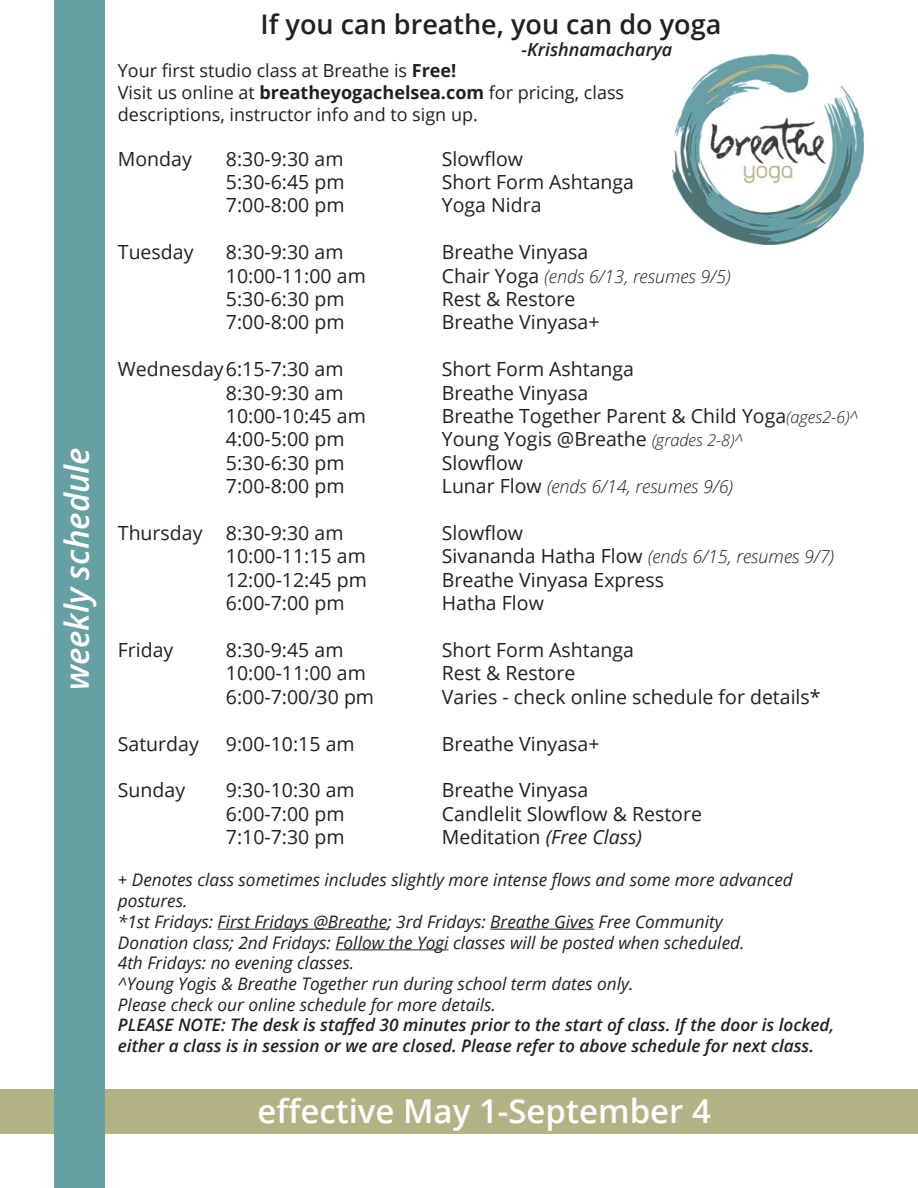
<style>
.page{position:relative;width:918px;height:1188px;background:#fff}
.page>*{position:absolute;margin:0;border:0;box-sizing:border-box;transform-origin:0 0}
.t1{font:600 33px "Open Sans";color:#fff}
.t2{font:italic 600 33px "Open Sans";color:#fff}
.t3{font:600 27px "Open Sans";color:#231f20}
.t4{font:19.5px "Open Sans";color:#231f20}
.t5{font:italic 19.5px "Open Sans";color:#231f20}
.t6{font:18px "Open Sans";color:#231f20}
.t7{font:italic 300 18px "Open Sans";color:#231f20}
.t8{font:italic 600 18px "Open Sans";color:#231f20}
.t9{font:italic 17.25px/20.7px "Open Sans";color:#231f20}
.t10{font:italic 600 17.25px/20.7px "Open Sans";color:#231f20}
.s1{font-weight:700}
.s2{font-weight:400;font-style:normal;font-size:19.5px}
.s3{font-weight:300;font-style:italic;font-size:16.5px}
.s4{font-style:normal}
</style>
<div class="page">
<div style="left:0;top:1090px;width:918px;height:44px;background:#b3b284"></div>
<hr style="left:218px;top:929px;width:169px;height:1px;background:#231f20">
<hr style="left:490px;top:929px;width:104px;height:1px;background:#231f20">
<hr style="left:336px;top:949px;width:113px;height:1px;background:#231f20">
<div style="left:54px;top:0;width:50px;height:1188px;background:#66a0a2"></div>
<img style="left:672px;top:54px;width:192px;height:191px">
<p class="t2" style="left:54px;top:690px;width:244px;rotate:-90deg">weekly schedule</p>
<p class="t3" style="left:261px;top:6px;width:462px">If you can breathe, you can do yoga</p>
<p class="t8" style="left:522px;top:37px;width:152px">-Krishnamacharya</p>
<p class="t6" style="left:118px;top:58px;width:340px">Your first studio class at Breathe is <span class="s1">Free!</span></p>
<p class="t6" style="left:118px;top:80px;width:508px">Visit us online at <span class="s1">breatheyogachelsea.com</span> for pricing, class</p>
<p class="t6" style="left:118px;top:102px;width:362px">descriptions, instructor info and to sign up.</p>
<p class="t4" style="left:118px;top:145px;width:75px">Monday</p>
<p class="t4" style="left:226px;top:145px;width:119px">8:30-9:30 am</p>
<p class="t4" style="left:442px;top:145px;width:83px">Slowflow</p>
<p class="t4" style="left:226px;top:169px;width:120px">5:30-6:45 pm</p>
<p class="t4" style="left:442px;top:169px;width:194px">Short Form Ashtanga</p>
<p class="t4" style="left:226px;top:192px;width:120px">7:00-8:00 pm</p>
<p class="t4" style="left:442px;top:192px;width:101px">Yoga Nidra</p>
<p class="t4" style="left:118px;top:239px;width:77px">Tuesday</p>
<p class="t4" style="left:226px;top:239px;width:119px">8:30-9:30 am</p>
<p class="t4" style="left:442px;top:239px;width:148px">Breathe Vinyasa</p>
<p class="t4" style="left:226px;top:262px;width:141px">10:00-11:00 am</p>
<p class="t7" style="left:442px;top:264px;width:290px"><span class="s2">Chair Yoga</span> (ends 6/13, resumes 9/5)</p>
<p class="t4" style="left:226px;top:286px;width:120px">5:30-6:30 pm</p>
<p class="t4" style="left:442px;top:286px;width:135px">Rest &amp; Restore</p>
<p class="t4" style="left:226px;top:309px;width:120px">7:00-8:00 pm</p>
<p class="t4" style="left:442px;top:309px;width:159px">Breathe Vinyasa+</p>
<p class="t4" style="left:118px;top:356px;width:227px">Wednesday6:15-7:30 am</p>
<p class="t4" style="left:442px;top:356px;width:194px">Short Form Ashtanga</p>
<p class="t4" style="left:226px;top:379px;width:119px">8:30-9:30 am</p>
<p class="t4" style="left:442px;top:379px;width:148px">Breathe Vinyasa</p>
<p class="t4" style="left:226px;top:403px;width:141px">10:00-10:45 am</p>
<p class="t4" style="left:442px;top:403px;width:418px">Breathe Together Parent &amp; Child Yoga<span class="s3">(ages2-6)^</span></p>
<p class="t4" style="left:226px;top:426px;width:120px">4:00-5:00 pm</p>
<p class="t4" style="left:442px;top:426px;width:303px">Young Yogis @Breathe <span class="s3">(grades 2-8)^</span></p>
<p class="t4" style="left:226px;top:449px;width:120px">5:30-6:30 pm</p>
<p class="t4" style="left:442px;top:449px;width:83px">Slowflow</p>
<p class="t4" style="left:226px;top:473px;width:120px">7:00-8:00 pm</p>
<p class="t7" style="left:442px;top:474px;width:293px"><span class="s2">Lunar Flow</span> (ends 6/14, resumes 9/6)</p>
<p class="t4" style="left:118px;top:520px;width:227px">Thursday 8:30-9:30 am</p>
<p class="t4" style="left:442px;top:520px;width:83px">Slowflow</p>
<p class="t4" style="left:226px;top:543px;width:141px">10:00-11:15 am</p>
<p class="t7" style="left:442px;top:544px;width:394px"><span class="s2">Sivananda Hatha Flow</span> (ends 6/15, resumes 9/7)</p>
<p class="t4" style="left:226px;top:566px;width:143px">12:00-12:45 pm</p>
<p class="t4" style="left:442px;top:566px;width:224px">Breathe Vinyasa Express</p>
<p class="t4" style="left:226px;top:590px;width:120px">6:00-7:00 pm</p>
<p class="t4" style="left:442px;top:590px;width:103px">Hatha Flow</p>
<p class="t4" style="left:118px;top:637px;width:57px">Friday</p>
<p class="t4" style="left:226px;top:637px;width:119px">8:30-9:45 am</p>
<p class="t4" style="left:442px;top:637px;width:194px">Short Form Ashtanga</p>
<p class="t4" style="left:226px;top:660px;width:141px">10:00-11:00 am</p>
<p class="t4" style="left:442px;top:660px;width:135px">Rest &amp; Restore</p>
<p class="t4" style="left:226px;top:683px;width:150px">6:00-7:00/30 pm</p>
<p class="t4" style="left:442px;top:683px;width:380px">Varies - check online schedule for details*</p>
<p class="t4" style="left:118px;top:730px;width:82px">Saturday</p>
<p class="t4" style="left:226px;top:730px;width:130px">9:00-10:15 am</p>
<p class="t4" style="left:442px;top:730px;width:159px">Breathe Vinyasa+</p>
<p class="t4" style="left:118px;top:777px;width:69px">Sunday</p>
<p class="t4" style="left:226px;top:777px;width:130px">9:30-10:30 am</p>
<p class="t4" style="left:442px;top:777px;width:148px">Breathe Vinyasa</p>
<p class="t4" style="left:226px;top:800px;width:120px">6:00-7:00 pm</p>
<p class="t4" style="left:442px;top:800px;width:262px">Candlelit Slowflow &amp; Restore</p>
<p class="t4" style="left:226px;top:824px;width:120px">7:10-7:30 pm</p>
<p class="t5" style="left:442px;top:824px;width:202px"><span class="s4">Meditation</span> (Free Class)</p>
<p class="t9" style="left:118px;top:869px;width:677px">+ Denotes class sometimes includes slightly more intense flows and some more advanced</p>
<p class="t9" style="left:118px;top:890px;width:71px">postures.</p>
<p class="t9" style="left:118px;top:911px;width:628px">*1st Fridays: First Fridays @Breathe; 3rd Fridays: Breathe Gives Free Community<br>Donation class; 2nd Fridays: Follow the Yogi classes will be posted when scheduled.</p>
<p class="t9" style="left:118px;top:952px;width:238px">4th Fridays: no evening classes.</p>
<p class="t9" style="left:118px;top:973px;width:517px">^Young Yogis &amp; Breathe Together run during school term dates only.<br>Please check our online schedule for more details.</p>
<p class="t10" style="left:118px;top:1014px;width:718px">PLEASE NOTE: The desk is staffed 30 minutes prior to the start of class. If the door is locked, either a class is in session or we are closed. Please refer to above schedule for next class.</p>
<p class="t1" style="left:257px;top:1089px;width:455px">effective May 1-September 4</p>
</div>
